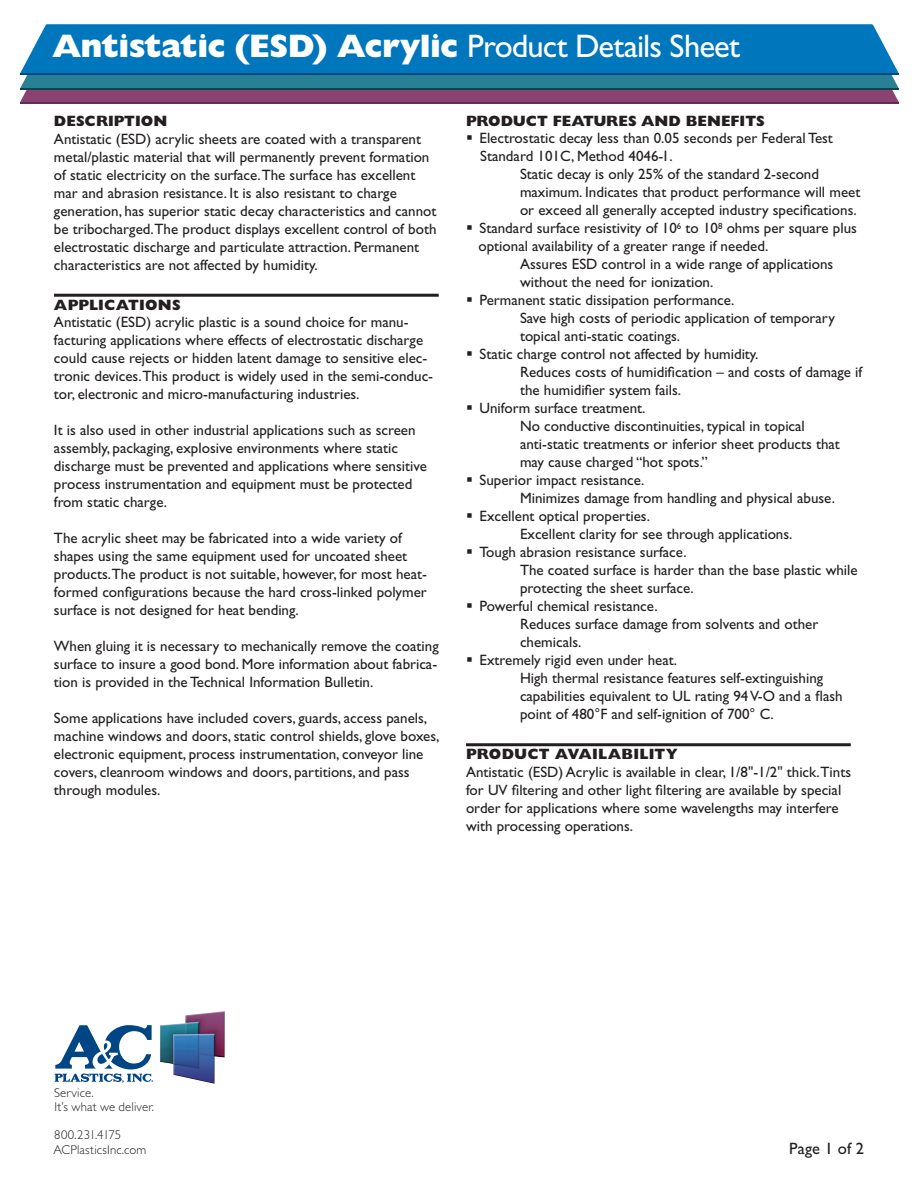
<style>
.page{position:relative;width:918px;height:1188px;background:#fff}
.page>*{position:absolute;margin:0;border:0;box-sizing:border-box;transform-origin:0 0}
.t1{font:700 33.6px "Gill Sans Std";letter-spacing:-.025em;color:#fff}
.t2{font:800 32.7px "Gill Sans Std";letter-spacing:-.02em;color:#fff}
.t3{font:16.5px "Gill Sans Std";letter-spacing:.01em;color:#231f20}
.t4{font:15px/18px "Gill Sans Std";color:#231f20}
.t5{font:800 15px "Gill Sans Std";color:#231f20}
.t6{font:800 15px "Gill Sans Std";letter-spacing:.02em;color:#231f20}
.t7{font:300 12.75px/14.2px "Gill Sans Std";letter-spacing:.015em;color:#231f20}
.s1{font-weight:400}
</style>
<div class="page">
<hr style="left:20px;top:102px;width:878px;height:2px;background:#642b53">
<svg style="left:55px;top:1025px;width:98px;height:58px"></svg>
<img style="left:160px;top:1011px;width:65px;height:73px">
<hr style="left:54px;top:294px;width:385px;height:3px;background:#231f20">
<hr style="left:466px;top:743px;width:385px;height:3px;background:#231f20">
<hr style="left:21px;top:102px;width:878px;height:2px;background:#642b53">
<svg style="left:20px;top:24px;width:879px;height:78px;background:#2372a9"></svg>
<hr style="left:21px;top:73px;width:878px;height:2px;background:#004684">
<h1 class="t1" style="left:72px;top:25px;width:636px">Multiwall Polycarbonate Installation Guide</h1>
<h2 class="t2" style="left:52px;top:27px;width:689px">Antistatic (ESD) Acrylic <span class="s1">Product Details Sheet</span></h2>
<p class="t5" style="left:54px;top:112px;width:115px">DESCRIPTION</p>
<p class="t4" style="left:54px;top:130px;width:384px">Antistatic (ESD) acrylic sheets are coated with a transparent metal/plastic material that will permanently prevent formation of static electricity on the surface.The surface has excellent mar and abrasion resistance. It is also resistant to charge generation, has superior static decay characteristics and cannot be tribocharged.The product displays excellent control of both electrostatic discharge and particulate attraction. Permanent characteristics are not affected by humidity.</p>
<p class="t6" style="left:54px;top:296px;width:128px">APPLICATIONS</p>
<p class="t4" style="left:54px;top:314px;width:381px">Antistatic (ESD) acrylic plastic is a sound choice for manu&shy;facturing applications where effects of electrostatic discharge could cause rejects or hidden latent damage to sensitive elec&shy;tronic devices.This product is widely used in the semi-conduc&shy;tor, electronic and micro-manufacturing industries.</p>
<p class="t4" style="left:54px;top:422px;width:374px">It is also used in other industrial applications such as screen assembly, packaging, explosive environments where static discharge must be prevented and applications where sensitive process instrumentation and equipment must be protected from static charge.</p>
<p class="t4" style="left:54px;top:530px;width:375px">The acrylic sheet may be fabricated into a wide variety of shapes using the same equipment used for uncoated sheet products.The product is not suitable, however, for most heat&shy;formed configurations because the hard cross-linked polymer surface is not designed for heat bending.</p>
<p class="t4" style="left:54px;top:638px;width:386px;text-align:justify">When gluing it is necessary to mechanically remove the coating surface to insure a good bond. More information about fabrica&shy;tion is provided in the Technical Information Bulletin.</p>
<p class="t4" style="left:54px;top:710px;width:387px">Some applications have included covers, guards, access panels, machine windows and doors, static control shields, glove boxes, electronic equipment, process instrumentation, conveyor line covers, cleanroom windows and doors, partitions, and pass through modules.</p>
<p class="t5" style="left:466px;top:112px;width:300px">PRODUCT FEATURES AND BENEFITS</p>
<p class="t4" style="left:480px;top:129px;width:355px">Electrostatic decay less than 0.05 seconds per Federal Test<br>Standard 101C, Method 4046-1.</p>
<p class="t4" style="left:520px;top:165px;width:301px">Static decay is only 25% of the standard 2-second</p>
<p class="t4" style="left:520px;top:183px;width:342px">maximum. Indicates that product performance will meet</p>
<p class="t4" style="left:520px;top:201px;width:338px">or exceed all generally accepted industry specifications.</p>
<p class="t4" style="left:480px;top:219px;width:379px">Standard surface resistivity of 10<sup>6</sup> to 10<sup>8</sup> ohms per square plus</p>
<p class="t4" style="left:479px;top:237px;width:291px">optional availability of a greater range if needed.</p>
<p class="t4" style="left:520px;top:255px;width:315px">Assures ESD control in a wide range of applications</p>
<p class="t4" style="left:520px;top:273px;width:195px">without the need for ionization.</p>
<p class="t4" style="left:480px;top:291px;width:257px">Permanent static dissipation performance.</p>
<p class="t4" style="left:520px;top:309px;width:316px">Save high costs of periodic application of temporary</p>
<p class="t4" style="left:520px;top:327px;width:162px">topical anti-static coatings.</p>
<p class="t4" style="left:480px;top:345px;width:281px">Static charge control not affected by humidity.</p>
<p class="t4" style="left:520px;top:363px;width:344px">Reduces costs of humidification – and costs of damage if</p>
<p class="t4" style="left:520px;top:381px;width:163px">the humidifier system fails.</p>
<p class="t4" style="left:480px;top:399px;width:168px">Uniform surface treatment.</p>
<p class="t4" style="left:520px;top:417px;width:286px">No conductive discontinuities, typical in topical</p>
<p class="t4" style="left:520px;top:435px;width:321px">anti-static treatments or inferior sheet products that</p>
<p class="t4" style="left:520px;top:453px;width:189px">may cause charged “hot spots.”</p>
<p class="t4" style="left:480px;top:471px;width:167px">Superior impact resistance.</p>
<p class="t4" style="left:520px;top:489px;width:317px">Minimizes damage from handling and physical abuse.</p>
<p class="t4" style="left:480px;top:507px;width:172px">Excellent optical properties.</p>
<p class="t4" style="left:520px;top:525px;width:274px">Excellent clarity for see through applications.</p>
<p class="t4" style="left:480px;top:543px;width:209px">Tough abrasion resistance surface.</p>
<p class="t4" style="left:520px;top:561px;width:339px">The coated surface is harder than the base plastic while</p>
<p class="t4" style="left:520px;top:579px;width:175px">protecting the sheet surface.</p>
<p class="t4" style="left:480px;top:597px;width:180px">Powerful chemical resistance.</p>
<p class="t4" style="left:520px;top:615px;width:300px">Reduces surface damage from solvents and other</p>
<p class="t4" style="left:520px;top:633px;width:63px">chemicals.</p>
<p class="t4" style="left:480px;top:651px;width:199px">Extremely rigid even under heat.</p>
<p class="t4" style="left:520px;top:669px;width:305px">High thermal resistance features self-extinguishing</p>
<p class="t4" style="left:520px;top:687px;width:324px">capabilities equivalent to UL rating 94 V-O and a flash</p>
<p class="t4" style="left:520px;top:705px;width:255px">point of 480°F and self-ignition of 700° C.</p>
<p class="t6" style="left:466px;top:745px;width:213px">PRODUCT AVAILABILITY</p>
<p class="t4" style="left:466px;top:763px;width:387px">Antistatic (ESD) Acrylic is available in clear, 1/8"-1/2" thick.Tints for UV filtering and other light filtering are available by special order for applications where some wavelengths may interfere with processing operations.</p>
<p class="t7" style="left:54px;top:1085px;width:102px">Service.<br>It’s what we deliver.</p>
<p class="t7" style="left:53px;top:1128px;width:95px">800.231.4175<br>ACPlasticsInc.com</p>
<p class="t3" style="left:789px;top:1138px;width:77px">Page 1 of 2</p>
</div>
